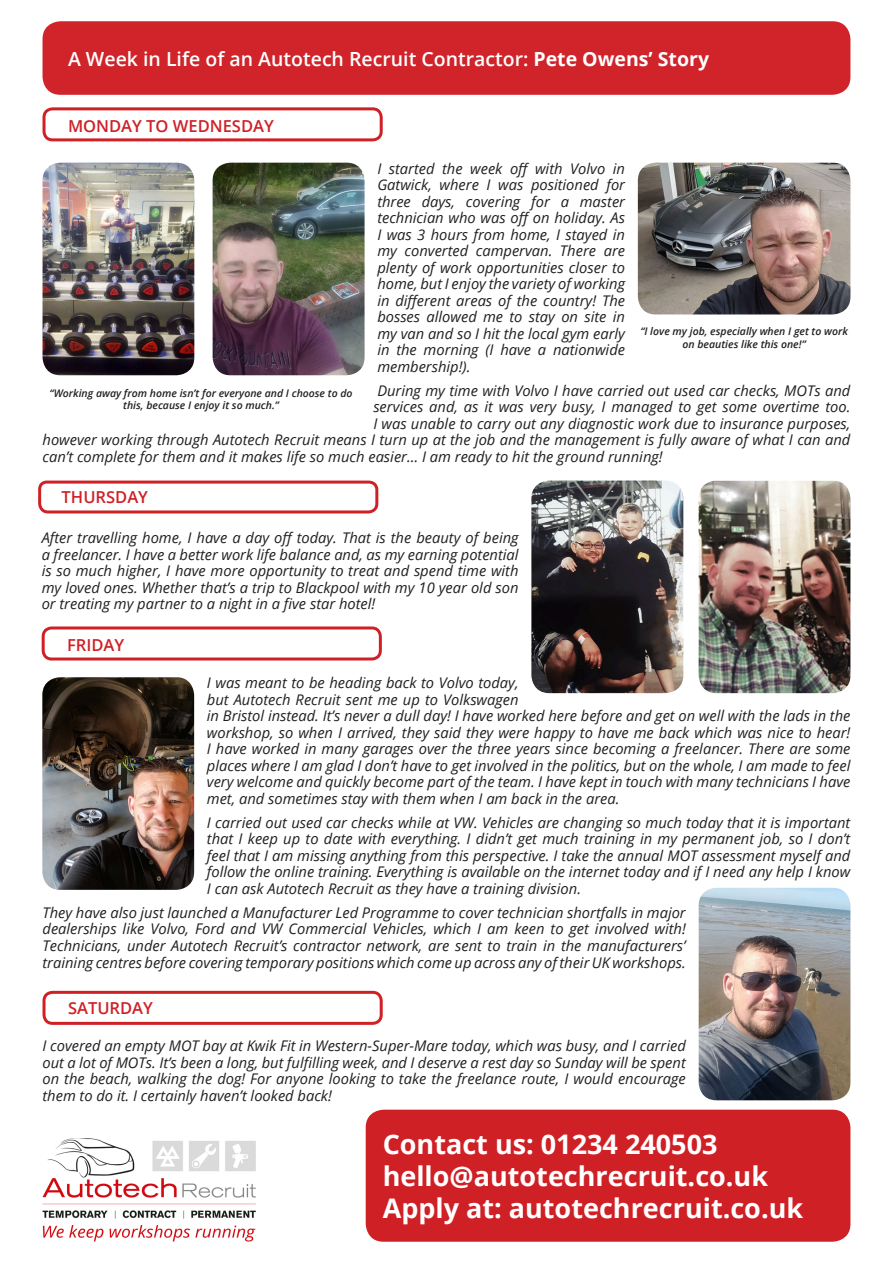
<style>
.page{position:relative;width:893px;height:1263px;background:#fff}
.page>*{position:absolute;margin:0;border:0;box-sizing:border-box;transform-origin:0 0}
.t1{font:700 27px "Open Sans";color:#fff}
.t2{font:600 19.5px "Open Sans";color:#fff}
.t3{font:600 16.5px "Open Sans";color:#cf2026}
.t4{font:italic 14.7px/16.5px "Open Sans";color:#231f20;text-align:justify}
.t5{font:italic 600 10.5px/12.6px "Open Sans";color:#231f20;text-align:center}
.s1{font-weight:700}
</style>
<div class="page">
<div style="left:43px;top:21px;width:807px;height:74px;background:#d1232a;border-radius:18px"></div>
<div style="left:366px;top:1110px;width:484px;height:132px;background:#cf2026;border-radius:18px"></div>
<img style="left:43px;top:1138px;width:212px;height:104px">
<div style="left:43px;top:107px;width:340px;height:34px;border:3px solid #cf2026;border-radius:9px"></div>
<div style="left:42px;top:626px;width:340px;height:34px;border:3px solid #cf2026;border-radius:9px"></div>
<div style="left:43px;top:991px;width:340px;height:34px;border:3px solid #cf2026;border-radius:9px"></div>
<img style="left:638px;top:163px;width:212px;height:151px">
<img style="left:213px;top:163px;width:152px;height:212px">
<img style="left:43px;top:163px;width:151px;height:212px">
<img style="left:42px;top:677px;width:152px;height:213px">
<img style="left:699px;top:888px;width:151px;height:212px">
<svg style="left:38px;top:480px;width:341px;height:34px"></svg>
<img style="left:531px;top:480px;width:152px;height:213px">
<img style="left:699px;top:481px;width:151px;height:212px">
<p class="t2" style="left:68px;top:45px;width:642px">A Week in Life of an Autotech Recruit Contractor: <span class="s1">Pete Owens’ Story</span></p>
<p class="t3" style="left:68px;top:114px;width:207px">MONDAY TO WEDNESDAY</p>
<p class="t4" style="left:377px;top:160px;width:249px">I started the week off with Volvo in Gatwick, where I was positioned for three days, covering for a master technician who was off on holiday. As I was 3 hours from home, I stayed in my converted campervan. There are plenty of work opportunities closer to home, but I enjoy the variety of working in different areas of the country! The bosses allowed me to stay on site in my van and so I hit the local gym early in the morning (I have a nationwide membership!).</p>
<p class="t4" style="left:377px;top:382px;width:475px">During my time with Volvo I have carried out used car checks, MOTs and</p>
<p class="t4" style="left:373px;top:398px;width:479px">services and, as it was very busy, I managed to get some overtime too.</p>
<p class="t4" style="left:373px;top:415px;width:479px">I was unable to carry out any diagnostic work due to insurance purposes,</p>
<p class="t4" style="left:43px;top:431px;width:809px">however working through Autotech Recruit means I turn up at the job and the management is fully aware of what I can and</p>
<p class="t4" style="left:43px;top:448px;width:622px">can’t complete for them and it makes life so much easier… I am ready to hit the ground running!</p>
<p class="t5" style="left:640px;top:325px;width:209px">“I love my job, especially when I get to work on beauties like this one!”</p>
<p class="t5" style="left:50px;top:386px;width:304px">“Working away from home isn’t for everyone and I choose to do this, because I enjoy it so much.”</p>
<p class="t3" style="left:62px;top:485px;width:88px">THURSDAY</p>
<p class="t4" style="left:42px;top:529px;width:478px">After travelling home, I have a day off today. That is the beauty of being a freelancer. I have a better work life balance and, as my earning potential is so much higher, I have more opportunity to treat and spend time with my loved ones. Whether that’s a trip to Blackpool with my 10 year old son or treating my partner to a night in a five star hotel!</p>
<p class="t3" style="left:67px;top:633px;width:59px">FRIDAY</p>
<p class="t4" style="left:207px;top:674px;width:645px;text-align:left">I was meant to be heading back to Volvo today,<br>but Autotech Recruit sent me up to Volkswagen<br>in Bristol instead. It’s never a dull day! I have worked here before and get on well with the lads in the workshop, so when I arrived, they said they were happy to have me back which was nice to hear!<br>I have worked in many garages over the three years since becoming a freelancer. There are some places where I am glad I don’t have to get involved in the politics, but on the whole, I am made to feel very welcome and quickly become part of the team. I have kept in touch with many technicians I have met, and sometimes stay with them when I am back in the area.</p>
<p class="t4" style="left:207px;top:814px;width:645px">I carried out used car checks while at VW. Vehicles are changing so much today that it is important that I keep up to date with everything. I didn’t get much training in my permanent job, so I don’t feel that I am missing anything from this perspective. I take the annual MOT assessment myself and follow the online training. Everything is available on the internet today and if I need any help I know I can ask Autotech Recruit as they have a training division.</p>
<p class="t4" style="left:43px;top:904px;width:645px">They have also just launched a Manufacturer Led Programme to cover technician shortfalls in major dealerships like Volvo, Ford and VW Commercial Vehicles, which I am keen to get involved with!<br>Technicians, under Autotech Recruit’s contractor network, are sent to train in the manufacturers’ training centres before covering temporary positions which come up across any of their UK workshops.</p>
<p class="t3" style="left:68px;top:997px;width:86px">SATURDAY</p>
<p class="t4" style="left:43px;top:1037px;width:645px">I covered an empty MOT bay at Kwik Fit in Western-Super-Mare today, which was busy, and I carried out a lot of MOTs. It’s been a long, but fulfilling week, and I deserve a rest day so Sunday will be spent on the beach, walking the dog! For anyone looking to take the freelance route, I would encourage them to do it. I certainly haven’t looked back!</p>
<p class="t1" style="left:383px;top:1125px;width:336px">Contact us: 01234 240503</p>
<p class="t1" style="left:383px;top:1157px;width:387px">hello@autotechrecruit.co.uk</p>
<p class="t1" style="left:383px;top:1189px;width:422px">Apply at: autotechrecruit.co.uk</p>
</div>
